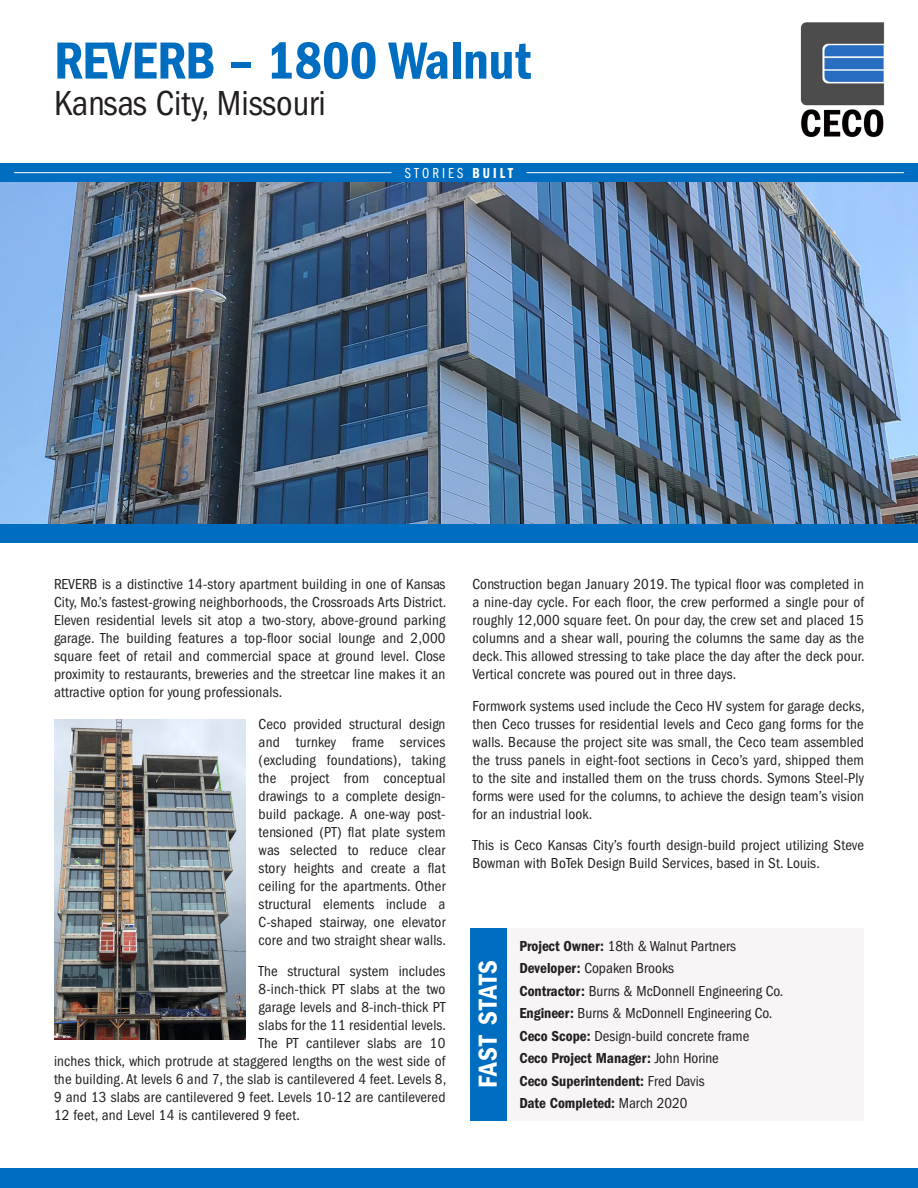
<style>
.page{position:relative;width:918px;height:1188px;background:#fff}
.page>*{position:absolute;margin:0;border:0;box-sizing:border-box;transform-origin:0 0}
.t1{font:54px "Franklin Gothic LT Pro Cn Dm";color:#006ec0}
.t2{font:condensed 36px "Franklin Gothic LT Pro";color:#231f20}
.t3{font:27px "Franklin Gothic LT Pro Cn Dm";color:#fff}
.t4{font:condensed 15px/18px "Franklin Gothic LT Pro";letter-spacing:.01em;color:#231f20;text-align:justify}
.t5{font:15px/22.5px "Franklin Gothic LT Pro Cn Dm";color:#231f20}
.t6{font:15px "Franklin Gothic LT Pro Bk Cm";letter-spacing:.21em;color:#fff}
.s1{font-family:"Franklin Gothic LT Pro Dm Cm"}
.s2{font-family:"Franklin Gothic LT Pro Cn Dm";font-stretch:normal}
.s3{font-family:"Franklin Gothic LT Pro";font-stretch:condensed}
</style>
<div class="page">
<img style="left:800px;top:22px;width:85px;height:115px">
<div style="left:0;top:524px;width:918px;height:19px;background:#006ec0"></div>
<div style="left:0;top:1169px;width:918px;height:19px;background:#006ec0"></div>
<div style="left:0;top:163px;width:918px;height:20px;background:#006ec0"></div>
<hr style="left:14px;top:172px;width:378px;height:1px;background:#fff">
<hr style="left:527px;top:172px;width:377px;height:1px;background:#fff">
<img style="left:0;top:183px;width:918px;height:341px">
<div style="left:470px;top:928px;width:394px;height:192px;background:#f7f5f5"></div>
<div style="left:470px;top:928px;width:37px;height:192px;background:#006ec0"></div>
<img style="left:54px;top:720px;width:191px;height:320px">
<h1 class="t1" style="left:54px;top:30px;width:479px">REVERB – 1800 Walnut</h1>
<h2 class="t2" style="left:54px;top:82px;width:273px">Kansas City, Missouri</h2>
<p class="t6" style="left:405px;top:165px;width:110px">STORIES <span class="s1">BUILT</span></p>
<p class="t4" style="left:54px;top:575px;width:394px">REVERB is a distinctive 14-story apartment building in one of Kansas City, Mo.’s fastest-growing neighborhoods, the Crossroads Arts District.<br>Eleven residential levels sit atop a two-story, above-ground parking garage. The building features a top-floor social lounge and 2,000 square feet of retail and commercial space at ground level. Close proximity to restaurants, breweries and the streetcar line makes it an attractive option for young professionals.</p>
<p class="t4" style="left:259px;top:715px;width:189px">Ceco provided structural design and turnkey frame services (excluding foundations), taking the project from conceptual drawings to a complete design&shy;build package. A one-way post&shy;tensioned (PT) flat plate system was selected to reduce clear story heights and create a flat ceiling for the apartments. Other structural elements include a C-shaped stairway, one elevator core and two straight shear walls.</p>
<p class="t4" style="left:259px;top:962px;width:188px">The structural system includes</p>
<p class="t4" style="left:259px;top:980px;width:188px">8-inch-thick PT slabs at the two</p>
<p class="t4" style="left:259px;top:998px;width:188px">garage levels and 8-inch-thick PT</p>
<p class="t4" style="left:259px;top:1016px;width:189px">slabs for the 11 residential levels.</p>
<p class="t4" style="left:259px;top:1034px;width:188px">The PT cantilever slabs are 10</p>
<p class="t4" style="left:54px;top:1052px;width:393px">inches thick, which protrude at staggered lengths on the west side of</p>
<p class="t4" style="left:54px;top:1070px;width:394px">the building. At levels 6 and 7, the slab is cantilevered 4 feet. Levels 8,</p>
<p class="t4" style="left:54px;top:1088px;width:393px">9 and 13 slabs are cantilevered 9 feet. Levels 10-12 are cantilevered</p>
<p class="t4" style="left:54px;top:1106px;width:248px">12 feet, and Level 14 is cantilevered 9 feet.</p>
<p class="t4" style="left:472px;top:575px;width:394px">Construction began January 2019. The typical floor was completed in a nine-day cycle. For each floor, the crew performed a single pour of roughly 12,000 square feet. On pour day, the crew set and placed 15 columns and a shear wall, pouring the columns the same day as the deck. This allowed stressing to take place the day after the deck pour.<br>Vertical concrete was poured out in three days.</p>
<p class="t4" style="left:472px;top:697px;width:394px">Formwork systems used include the Ceco HV system for garage decks, then Ceco trusses for residential levels and Ceco gang forms for the walls. Because the project site was small, the Ceco team assembled the truss panels in eight-foot sections in Ceco’s yard, shipped them to the site and installed them on the truss chords. Symons Steel-Ply forms were used for the columns, to achieve the design team’s vision for an industrial look.</p>
<p class="t4" style="left:472px;top:836px;width:393px">This is Ceco Kansas City’s fourth design-build project utilizing Steve<br>Bowman with BoTek Design Build Services, based in St. Louis.</p>
<h3 class="t3" style="left:473px;top:1088px;width:129px;rotate:-90deg">FAST STATS</h3>
<p class="t4" style="left:520px;top:935px;width:265px;line-height:22.5px;text-align:left"><span class="s2">Project Owner:</span> 18th &amp; Walnut Partners <span class="s2">Developer:</span> Copaken Brooks<br><span class="s2">Contractor:</span> Burns &amp; McDonnell Engineering Co.<br><span class="s2">Engineer:</span> Burns &amp; McDonnell Engineering Co.<br><span class="s2">Ceco Scope:</span> Design-build concrete frame</p>
<p class="t5" style="left:520px;top:1047px;width:201px">Ceco Project Manager: <span class="s3">John Horine<br></span>Ceco Superintendent: <span class="s3">Fred Davis<br></span>Date Completed: <span class="s3">March 2020</span></p>
</div>
